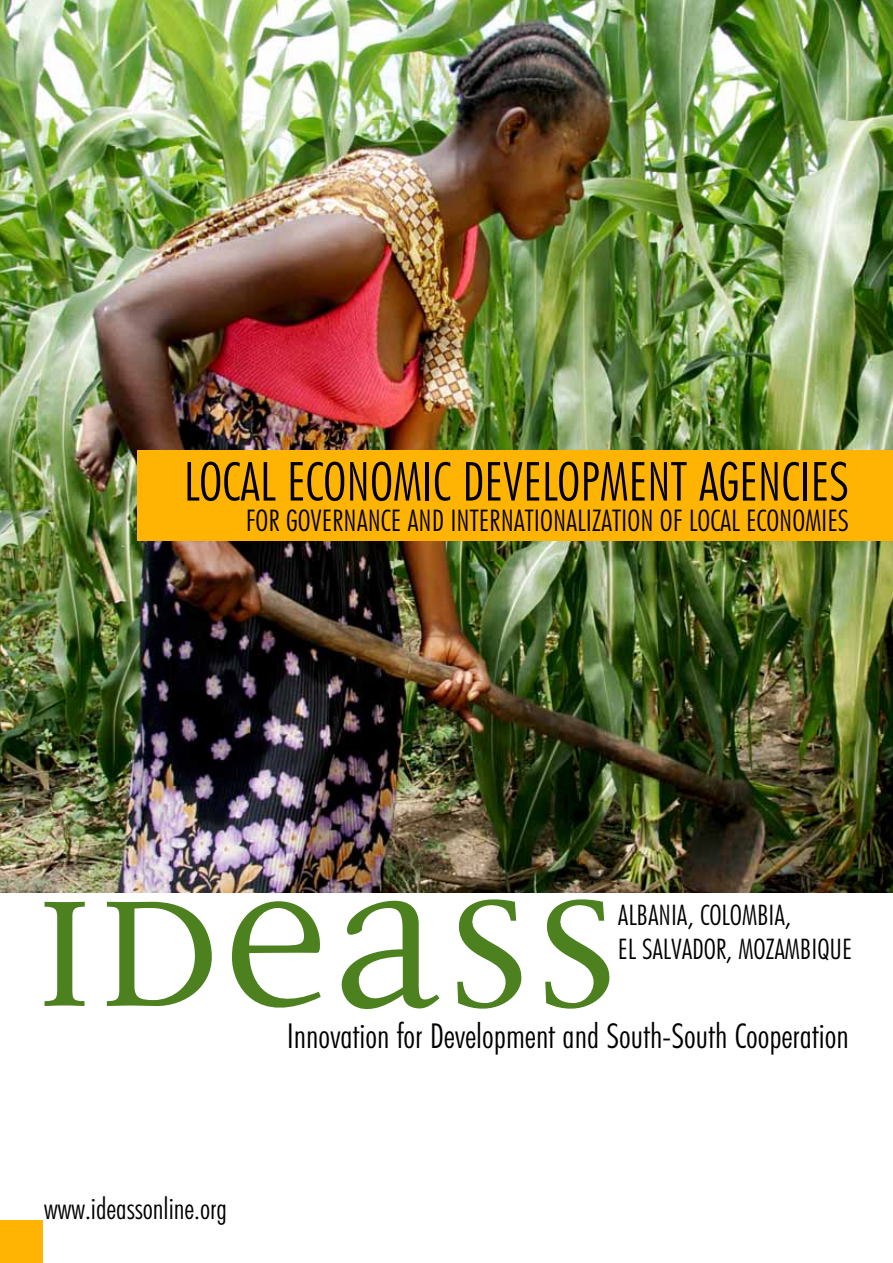
<style>
.page{position:relative;width:893px;height:1263px;background:#fff}
.page>*{position:absolute;margin:0;border:0;box-sizing:border-box;transform-origin:0 0}
.t1{font:270px "Disturbance";color:#4d8120}
.t2{font:300 condensed 54px "Futura BT";color:#000}
.t3{font:300 condensed 34.5px "Futura BT";color:#000}
.t4{font:300 condensed 30px "Futura BT";color:#000}
.t5{font:300 condensed 28.5px/34.5px "Futura BT";color:#000}
</style>
<div class="page">
<img style="left:0;top:0;width:893px;height:893px">
<div style="left:0;top:1220px;width:42px;height:43px;background:#ffb303"></div>
<div style="left:138px;top:450px;width:755px;height:90px;background:#ffb303"></div>
<h2 class="t2" style="left:184px;top:458px;width:667px">LOCAL ECONOMIC DEVELOPMENT AGENCIES</h2>
<p class="t4" style="left:246px;top:507px;width:604px">FOR GOVERNANCE AND INTERNATIONALIZATION OF LOCAL ECONOMIES</p>
<h1 class="t1" style="left:33px;top:755px;width:589px">IDEASS</h1>
<p class="t5" style="left:618px;top:899px;width:236px">ALBANIA, COLOMBIA,<br>EL SALVADOR, MOZAMBIQUE</p>
<p class="t3" style="left:287px;top:1021px;width:564px">Innovation for Development and South-South Cooperation</p>
<p class="t4" style="left:44px;top:1196px;width:185px">www.ideassonline.org</p>
</div>
